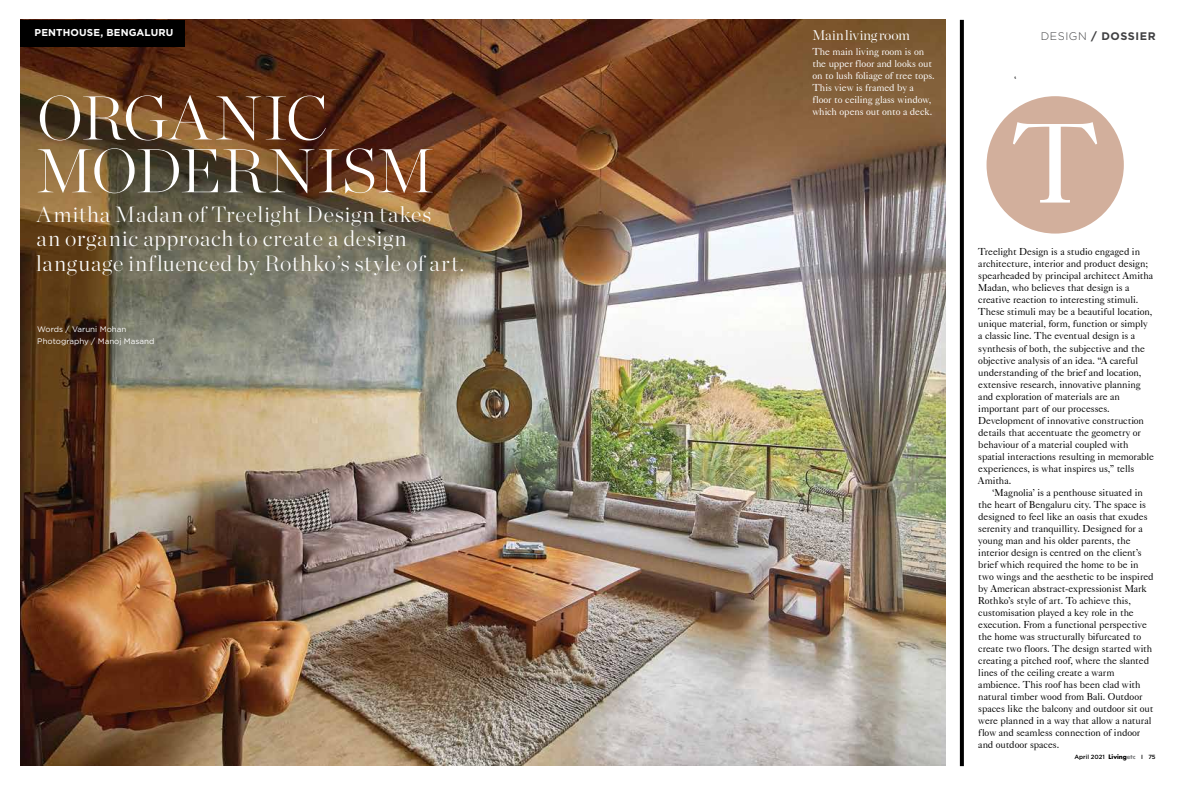
<style>
.page{position:relative;width:1191px;height:786px;background:#fff}
.page>*{position:absolute;margin:0;border:0;box-sizing:border-box;transform-origin:0 0}
.t1{font:113.1px "Caslon 540 BT";color:#fff}
.t2{font:200 61.6px/52.8px "Chronicle Display";letter-spacing:.005em;color:#fff}
.t3{font:200 22px/24.3px "Chronicle Display";letter-spacing:.035em;color:#fff}
.t4{font:300 14px "Chronicle Display";letter-spacing:-.005em;color:#fff}
.t5{font:700 11px "Gotham";letter-spacing:.05em;color:#404042}
.t6{font:10px/12px "Caslon 540 BT";letter-spacing:-.005em;color:#000}
.t7{font:10px/12px "Caslon 540 BT";letter-spacing:-.005em;color:#fff}
.t8{font:700 10px "Gotham";letter-spacing:.015em;color:#fff}
.t9{font:8px/12px "Gotham";color:#fff}
.t10{font:500 6px "Gotham";color:#000}
.s1{font-weight:300}
.s2{font-family:"Futura Std";font-weight:700}
.s3{font-family:"Futura Std";font-weight:700;color:#808284}
</style>
<div class="page">
<img style="left:21px;top:20px;width:924px;height:745px">
<svg style="left:960px;top:20px;width:4px;height:745px;background:#060606"></svg>
<div style="left:21px;top:20px;width:164px;height:27px;background:#000"></div>
<div style="left:986px;top:96px;width:137px;height:137px;background:#d2af9c;border-radius:50%"></div>
<p class="t8" style="left:35px;top:26px;width:140px">PENTHOUSE, BENGALURU</p>
<h2 class="t2" style="left:37px;top:87px;width:399px">ORGANIC<br>MODERNISM</h2>
<h3 class="t3" style="left:37px;top:200px;width:429px">Amitha Madan of Treelight Design takes<br>an organic approach to create a design language influenced by Rothko’s style of art.</h3>
<p class="t9" style="left:37px;top:323px;width:119px">Words / Varuni Mohan<br>Photography / Manoj Masand</p>
<h3 class="t4" style="left:812px;top:25px;width:99px">Main living room</h3>
<p class="t7" style="left:812px;top:45px;width:124px">The main living room is on the upper floor and looks out on to lush foliage of tree tops.<br>This view is framed by a floor to ceiling glass window, which opens out onto a deck.</p>
<p class="t6" style="left:1014px;top:73px;width:4px">‘</p>
<p class="t5" style="left:1040px;top:28px;width:116px"><span class="s1">DESIGN</span> / DOSSIER</p>
<h1 class="t1" style="left:1013px;top:93px;width:86px">T</h1>
<p class="t6" style="left:978px;top:246px;width:177px">Treelight Design is a studio engaged in architecture, interior and product design; spearheaded by principal architect Amitha Madan, who believes that design is a creative reaction to interesting stimuli.<br>These stimuli may be a beautiful location, unique material, form, function or simply a classic line. The eventual design is a synthesis of both, the subjective and the objective analysis of an idea. “A careful understanding of the brief and location, extensive research, innovative planning and exploration of materials are an important part of our processes.<br>Development of innovative construction details that accentuate the geometry or behaviour of a material coupled with spatial interactions resulting in memorable experiences, is what inspires us,” tells Amitha.</p>
<p class="t6" style="left:978px;top:486px;width:177px;text-indent:14px">‘Magnolia’ is a penthouse situated in the heart of Bengaluru city. The space is designed to feel like an oasis that exudes serenity and tranquillity. Designed for a young man and his older parents, the interior design is centred on the client’s brief which required the home to be in two wings and the aesthetic to be inspired by American abstract-expressionist Mark Rothko’s style of art. To achieve this, customisation played a key role in the execution. From a functional perspective the home was structurally bifurcated to create two floors. The design started with creating a pitched roof, where the slanted lines of the ceiling create a warm ambience. This roof has been clad with natural timber wood from Bali. Outdoor spaces like the balcony and outdoor sit out were planned in a way that allow a natural flow and seamless connection of indoor and outdoor spaces.</p>
<p class="t10" style="left:1074px;top:752px;width:83px">April 2021 <span class="s2">Living</span><span class="s3">etc</span> I 75</p>
</div>
